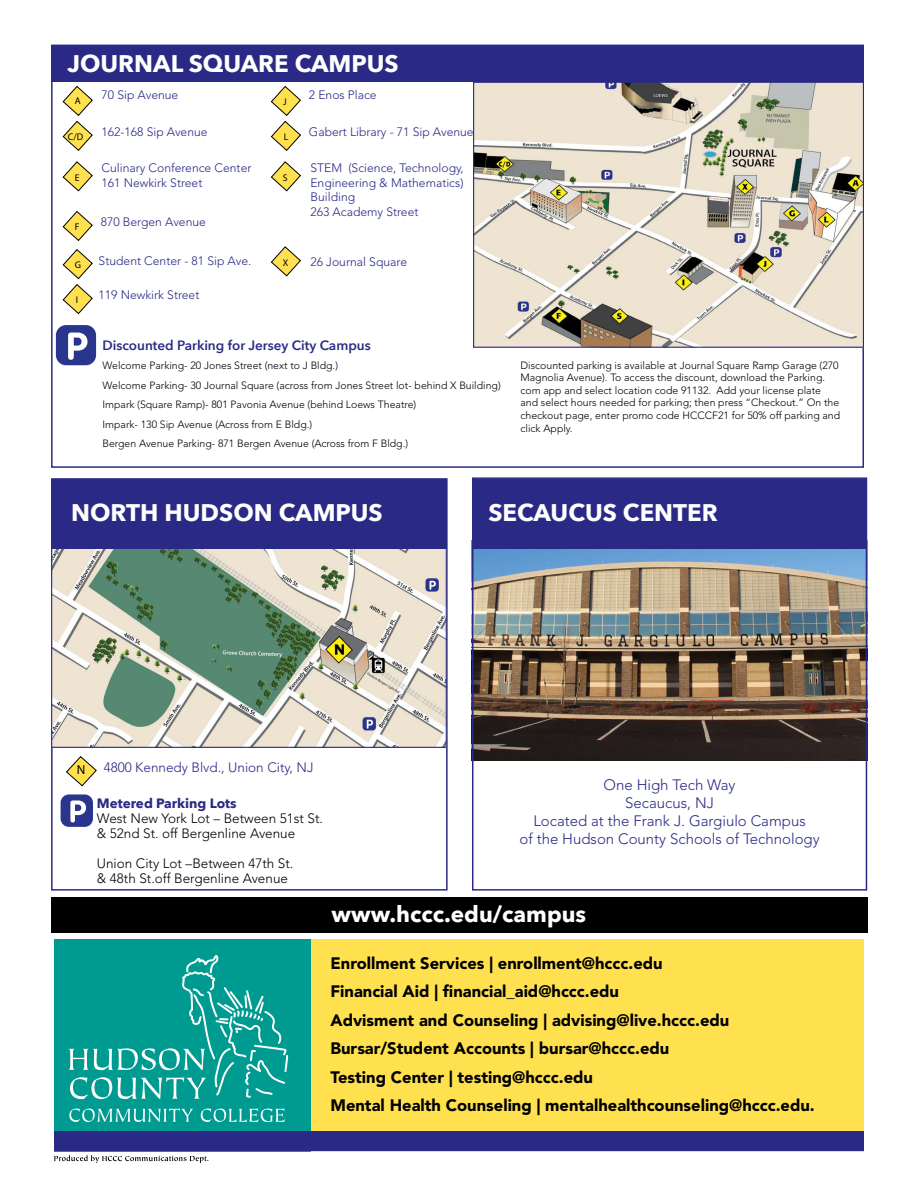
<style>
.page{position:relative;width:918px;height:1188px;background:#fff}
.page>*{position:absolute;margin:0;border:0;box-sizing:border-box;transform-origin:0 0}
.t1{font:italic 700 24px "Avenir Next";color:#fff}
.t2{font:italic 700 22.5px "Avenir Next";color:#fff}
.t3{font:900 16.5px/28.5px "Avenir LT Std";color:#000}
.t4{font:300 15px/18px "Avenir LT Std";color:#2a2a86;text-align:center}
.t5{font:300 13.5px/15px "Avenir LT Std";color:#000}
.t6{font:600 13.5px "Avenir Next";color:#2a2a86}
.t7{font:300 13.5px "Avenir LT Std";color:#2a2a86}
.t8{font:italic 700 13.5px "Avenir Next";color:#2a2a86}
.t9{font:13.05px "Myriad Pro";color:#000}
.t10{font:300 12.15px/14.5px "Avenir LT Std";color:#2a2a86}
.t11{font:300 10.5px/12.6px "Avenir LT Std";color:#000}
.t12{font:9.75px "Myriad Pro";color:#000}
</style>
<div class="page">
<img style="left:53px;top:549px;width:392px;height:197px">
<img style="left:475px;top:549px;width:389px;height:211px">
<div style="left:51px;top:897px;width:816px;height:36px;background:#000"></div>
<div style="left:308px;top:940px;width:556px;height:212px;background:#ffe14f"></div>
<div style="left:54px;top:940px;width:256px;height:212px;background:#009b90"></div>
<svg style="left:54px;top:1155px;width:155px;height:8px"></svg>
<div style="left:51px;top:45px;width:813px;height:37px;background:#2a2a86"></div>
<img style="left:475px;top:84px;width:387px;height:262px">
<div style="left:473px;top:82px;width:391px;height:266px;border:1px solid #2a2a86"></div>
<div style="left:56px;top:325px;width:40px;height:40px;background:#2a368d;border-radius:10px"></div>
<svg style="left:68px;top:333px;width:20px;height:27px"></svg>
<svg style="left:66px;top:756px;width:31px;height:31px"></svg>
<div style="left:51px;top:479px;width:396px;height:70px;background:#2a2a86"></div>
<div style="left:61px;top:794px;width:32px;height:33px;background:#2a368d;border-radius:8px"></div>
<svg style="left:70px;top:801px;width:16px;height:21px"></svg>
<svg style="left:62px;top:211px;width:31px;height:30px"></svg>
<svg style="left:62px;top:85px;width:31px;height:66px"></svg>
<svg style="left:62px;top:161px;width:31px;height:31px"></svg>
<svg style="left:270px;top:85px;width:31px;height:66px"></svg>
<svg style="left:270px;top:246px;width:31px;height:31px"></svg>
<svg style="left:270px;top:161px;width:31px;height:31px"></svg>
<svg style="left:62px;top:249px;width:31px;height:66px"></svg>
<svg style="left:69px;top:1109px;width:124px;height:13px"></svg>
<svg style="left:201px;top:1109px;width:84px;height:13px"></svg>
<svg style="left:69px;top:955px;width:219px;height:144px"></svg>
<div style="left:54px;top:1131px;width:810px;height:20px;background:#2a2a86"></div>
<div style="left:473px;top:479px;width:393px;height:70px;background:#2a2a86"></div>
<div style="left:472px;top:477px;width:395px;height:414px;border:2px solid #2a2a86"></div>
<h1 class="t1" style="left:68px;top:43px;width:333px">JOURNAL SQUARE CAMPUS</h1>
<p class="t12" style="left:75px;top:94px;width:7px">A</p>
<p class="t12" style="left:68px;top:131px;width:17px">C/D</p>
<p class="t12" style="left:75px;top:171px;width:6px">E</p>
<p class="t12" style="left:75px;top:221px;width:6px">F</p>
<p class="t10" style="left:102px;top:88px;width:78px">70 Sip Avenue</p>
<p class="t10" style="left:102px;top:125px;width:108px">162-168 Sip Avenue</p>
<p class="t10" style="left:102px;top:161px;width:151px">Culinary Conference Center<br>161 Newkirk Street</p>
<p class="t10" style="left:101px;top:215px;width:107px">870 Bergen Avenue</p>
<p class="t12" style="left:75px;top:259px;width:8px">G</p>
<p class="t10" style="left:99px;top:254px;width:154px">Student Center - 81 Sip Ave.</p>
<p class="t12" style="left:76px;top:294px;width:4px">I</p>
<p class="t10" style="left:99px;top:288px;width:102px">119 Newkirk Street</p>
<p class="t12" style="left:283px;top:95px;width:5px">J</p>
<p class="t12" style="left:284px;top:131px;width:6px">L</p>
<p class="t12" style="left:283px;top:171px;width:6px">S</p>
<p class="t12" style="left:283px;top:256px;width:7px">X</p>
<p class="t10" style="left:309px;top:88px;width:69px">2 Enos Place</p>
<p class="t10" style="left:309px;top:125px;width:166px">Gabert Library - 71 Sip Avenue</p>
<p class="t10" style="left:310px;top:161px;width:155px">STEM (Science, Technology,<br>Engineering &amp; Mathematics)<br>Building<br>263 Academy Street</p>
<p class="t10" style="left:310px;top:255px;width:98px">26 Journal Square</p>
<p class="t6" style="left:102px;top:333px;width:270px">Discounted Parking for Jersey City Campus</p>
<p class="t11" style="left:102px;top:356px;width:400px;line-height:19.5px">Welcome Parking- 20 Jones Street (next to J Bldg.)<br>Welcome Parking- 30 Journal Square (across from Jones Street lot- behind X Building)<br>Impark (Square Ramp)- 801 Pavonia Avenue (behind Loews Theatre)<br>Impark- 130 Sip Avenue (Across from E Bldg.)<br>Bergen Avenue Parking- 871 Bergen Avenue (Across from F Bldg.)</p>
<p class="t11" style="left:520px;top:359px;width:321px">Discounted parking is available at Journal Square Ramp Garage (270<br>Magnolia Avenue). To access the discount, download the Parking. com app and select location code 91132. Add your license plate and select hours needed for parking; then press “Checkout.” On the checkout page, enter promo code HCCCF21 for 50% off parking and click Apply.</p>
<h1 class="t1" style="left:71px;top:492px;width:313px">NORTH HUDSON CAMPUS</h1>
<p class="t9" style="left:77px;top:762px;width:10px">N</p>
<p class="t7" style="left:104px;top:760px;width:211px">4800 Kennedy Blvd., Union City, NJ</p>
<p class="t8" style="left:97px;top:792px;width:141px">Metered Parking Lots</p>
<p class="t5" style="left:97px;top:811px;width:228px">West New York Lot – Between 51st St. &amp; 52nd St. off Bergenline Avenue</p>
<p class="t5" style="left:97px;top:856px;width:198px">Union City Lot –Between 47th St. &amp; 48th St.off Bergenline Avenue</p>
<h1 class="t1" style="left:488px;top:492px;width:231px">SECAUCUS CENTER</h1>
<h3 class="t4" style="left:519px;top:776px;width:302px">One High Tech Way<br>Secaucus, NJ<br>Located at the Frank J. Gargiulo Campus<br>of the Hudson County Schools of Technology</h3>
<h2 class="t2" style="left:331px;top:894px;width:256px">www.hccc.edu/campus</h2>
<p class="t3" style="left:330px;top:949px;width:486px">Enrollment Services | enrollment@hccc.edu<br>Financial Aid | financial_aid@hccc.edu<br>Advisment and Counseling | advising@live.hccc.edu Bursar/Student Accounts | bursar@hccc.edu<br>Testing Center | testing@hccc.edu<br>Mental Health Counseling | mentalhealthcounseling@hccc.edu.</p>
</div>
